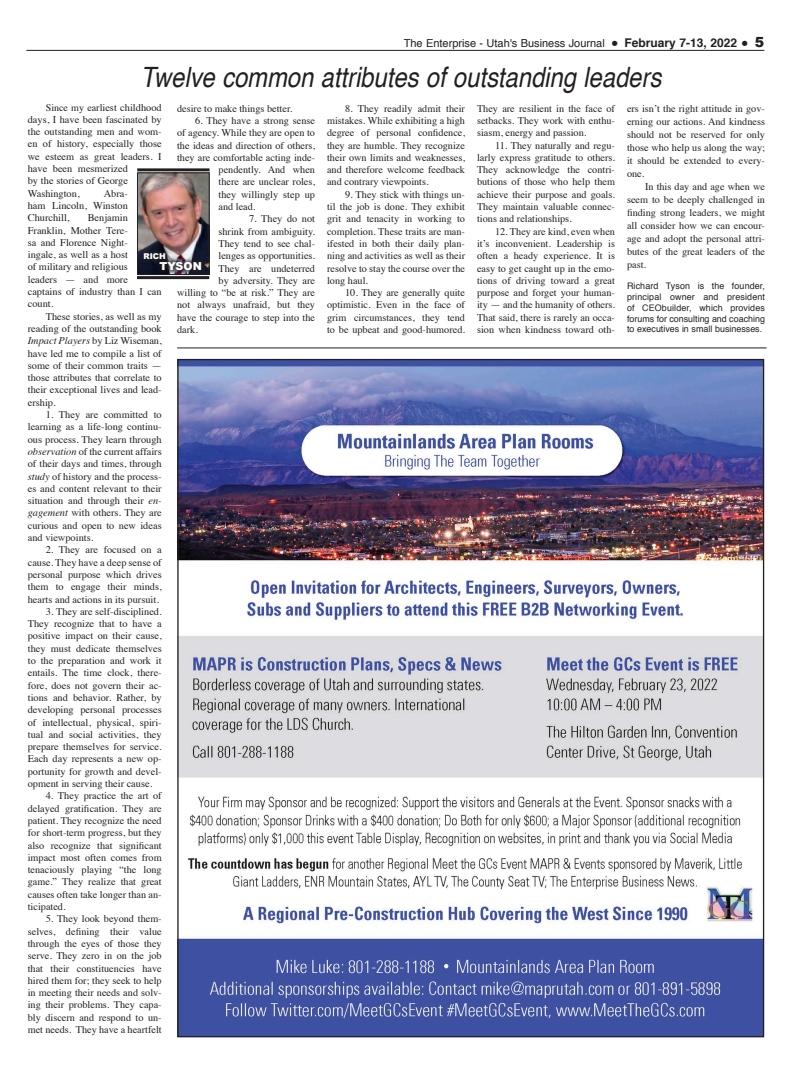
<style>
.page{position:relative;width:792px;height:1080px;background:#fff}
.page>*{position:absolute;margin:0;border:0;box-sizing:border-box;transform-origin:0 0}
.t1{font:italic 28px "Helvetica";color:#231f20;scale:.85 1}
.t2{font:11px "Helvetica";color:#231f20}
._1AutoList1{font:900 11px "Arial";color:#fff}
.t3{font:10.2px/12.3px "Times";color:#231f20;text-align:justify}
.t4{font:9px/10.8px "Helvetica";color:#231f20;text-align:justify}
._1AutoList1-2{font:900 8px "Arial";color:#fff}
.s1{font-family:"Arial";font-weight:900;font-size:16px}
.s2{font-weight:700;font-size:12px}
.s3{font-family:"Arial";font-weight:900;font-size:14px}
.s4{font-size:10px}
.s5{font-style:italic}
</style>
<div class="page">
<hr style="left:26px;top:50px;width:738px;height:1px;background:#231f20">
<img style="left:179px;top:361px;width:583px;height:674px">
<hr style="left:177px;top:348px;width:590px;height:1px;background:#231f20">
<img style="left:139px;top:175px;width:68px;height:73px">
<div style="left:137px;top:173px;width:72px;height:102px;border:1px solid #231f20"></div>
<hr style="left:137px;top:168px;width:73px;height:3px;background:#231f20">
<hr style="left:137px;top:276px;width:72px;height:3px;background:#231f20">
<div style="left:139px;top:248px;width:68px;height:27px;background:#231f20;opacity:.75"></div>
<p class="t2" style="left:404px;top:35px;width:362px">The Enterprise - Utah's Business Journal <span class="s1">•</span> <span class="s2">February 7-13, 2022</span> <span class="s1">•</span> <span class="s3">5</span></p>
<p class="t1" style="left:141px;top:55px;width:614px">Twelve common attributes of outstanding leaders</p>
<p class="t3" style="left:177px;top:101px;width:117px">desire to make things better.</p>
<p class="t3" style="left:195px;top:114px;width:121px">6. They have a strong sense</p>
<p class="t3" style="left:177px;top:126px;width:139px">of agency. While they are open to</p>
<p class="t3" style="left:177px;top:138px;width:139px">the ideas and direction of others,</p>
<p class="t3" style="left:177px;top:150px;width:139px">they are comfortable acting inde-</p>
<p class="t3" style="left:219px;top:163px;width:98px">pendently. And when</p>
<p class="t3" style="left:219px;top:175px;width:98px">there are unclear roles,</p>
<p class="t3" style="left:219px;top:187px;width:98px">they willingly step up</p>
<p class="t3" style="left:219px;top:200px;width:39px">and lead.</p>
<p class="t3" style="left:249px;top:212px;width:67px">7. They do not</p>
<p class="t3" style="left:219px;top:224px;width:98px">shrink from ambiguity.</p>
<p class="t3" style="left:219px;top:237px;width:98px">They tend to see chal-</p>
<p class="t3" style="left:219px;top:249px;width:98px">lenges as opportunities.</p>
<p class="t3" style="left:219px;top:261px;width:98px">They are undeterred</p>
<p class="t3" style="left:219px;top:273px;width:98px">by adversity. They are</p>
<p class="t3" style="left:177px;top:286px;width:139px">willing to “be at risk.” They are</p>
<p class="t3" style="left:177px;top:298px;width:139px">not always unafraid, but they</p>
<p class="t3" style="left:177px;top:310px;width:139px">have the courage to step into the</p>
<p class="t3" style="left:177px;top:323px;width:22px">dark.</p>
<p class="t3" style="left:28px;top:100px;width:135px;text-align:left;text-indent:18px"><span class="s4">Since my ea</span>rliest childhood days, I have been fascinated by the outstanding men and wom&shy;en of history, especially those we esteem as great leaders. I have been mesmerized<br>by the stories of George<br>Washington,</p>
<p class="t3" style="left:327px;top:101px;width:139px;text-indent:18px">8. They readily admit their mistakes. While exhibiting a high degree of personal confidence, they are humble. They recognize their own limits and weaknesses, and therefore welcome feedback and contrary viewpoints.</p>
<p class="t3" style="left:327px;top:187px;width:139px;text-indent:18px">9. They stick with things un&shy;til the job is done. They exhibit grit and tenacity in working to completion. These traits are man&shy;ifested in both their daily plan&shy;ning and activities as well as their resolve to stay the course over the long haul.</p>
<p class="t3" style="left:327px;top:286px;width:139px;text-indent:18px">10. They are generally quite optimistic. Even in the face of grim circumstances, they tend to be upbeat and good-humored.</p>
<p class="t3" style="left:477px;top:101px;width:139px">They are resilient in the face of setbacks. They work with enthu&shy;siasm, energy and passion.</p>
<p class="t3" style="left:477px;top:138px;width:139px;text-indent:18px">11. They naturally and regu&shy;larly express gratitude to others.<br>They acknowledge the contri&shy;butions of those who help them achieve their purpose and goals.<br>They maintain valuable connec&shy;tions and relationships.</p>
<p class="t3" style="left:477px;top:224px;width:139px;text-indent:18px">12. They are kind, even when it’s inconvenient. Leadership is often a heady experience. It is easy to get caught up in the emo&shy;tions of driving toward a great purpose and forget your human&shy;ity — and the humanity of others.<br>That said, there is rarely an occa&shy;sion when kindness toward oth-</p>
<p class="t3" style="left:627px;top:101px;width:139px;line-height:13px">ers isn’t the right attitude in gov&shy;erning our actions. And kindness should not be reserved for only those who help us along the way; it should be extended to every&shy;one.</p>
<p class="t3" style="left:627px;top:179px;width:139px;line-height:13px;text-indent:18px">In this day and age when we seem to be deeply challenged in finding strong leaders, we might all consider how we can encour&shy;age and adopt the personal attri&shy;butes of the great leaders of the past.</p>
<p class="t4" style="left:627px;top:281px;width:140px">Richard Tyson is the founder, principal owner and president of CEObuilder, which provides forums for consulting and coaching to executives in small businesses.</p>
<p class="t3" style="left:28px;top:186px;width:102px;text-indent:76px">Abra&shy;ham Lincoln, Winston Churchill,</p>
<p class="t3" style="left:28px;top:211px;width:135px;text-align:left;text-indent:60px">Benjamin<br>Franklin, Mother Tere-<br>sa and Florence Night-<br>ingale, as well as a host<br>of military and religious<br>leaders — and more captains of industry than I can count.</p>
<p class="t3" style="left:28px;top:309px;width:135px;text-indent:18px">These stories, as well as my reading of the outstanding book <span class="s5">Impact Players</span> by Liz Wiseman, have led me to compile a list of some of their common traits — those attributes that correlate to their exceptional lives and lead&shy;ership.</p>
<p class="t3" style="left:28px;top:408px;width:135px;text-indent:18px">1. They are committed to learning as a life-long continu&shy;ous process. They learn through <span class="s5">observation</span> of the current affairs of their days and times, through <span class="s5">study</span> of history and the process&shy;es and content relevant to their situation and through their <span class="s5">en&shy;gagement</span> with others. They are curious and open to new ideas and viewpoints.</p>
<p class="t3" style="left:28px;top:543px;width:135px;text-indent:18px">2. They are focused on a cause. They have a deep sense of personal purpose which drives them to engage their minds, hearts and actions in its pursuit.</p>
<p class="t3" style="left:28px;top:604px;width:135px;text-indent:18px">3. They are self-disciplined.<br>They recognize that to have a positive impact on their cause, they must dedicate themselves to the preparation and work it entails. The time clock, there&shy;fore, does not govern their ac&shy;tions and behavior. Rather, by developing personal processes of intellectual, physical, spiri&shy;tual and social activities, they prepare themselves for service.<br>Each day represents a new op&shy;portunity for growth and devel&shy;opment in serving their cause.</p>
<p class="t3" style="left:28px;top:789px;width:135px;text-indent:18px">4. They practice the art of delayed gratification. They are patient. They recognize the need for short-term progress, but they also recognize that significant impact most often comes from tenaciously playing “the long game.” They realize that great causes often take longer than an&shy;ticipated.</p>
<p class="t3" style="left:28px;top:912px;width:135px;text-indent:18px">5. They look beyond them&shy;selves, defining their value through the eyes of those they serve. They zero in on the job that their constituencies have hired them for; they seek to help in meeting their needs and solv&shy;ing their problems. They capa&shy;bly discern and respond to un&shy;met needs. They have a heartfelt</p>
<p class="_1AutoList1-2" style="left:144px;top:250px;width:24px">RICH</p>
<p class="_1AutoList1" style="left:160px;top:258px;width:44px">TYSON</p>
</div>
